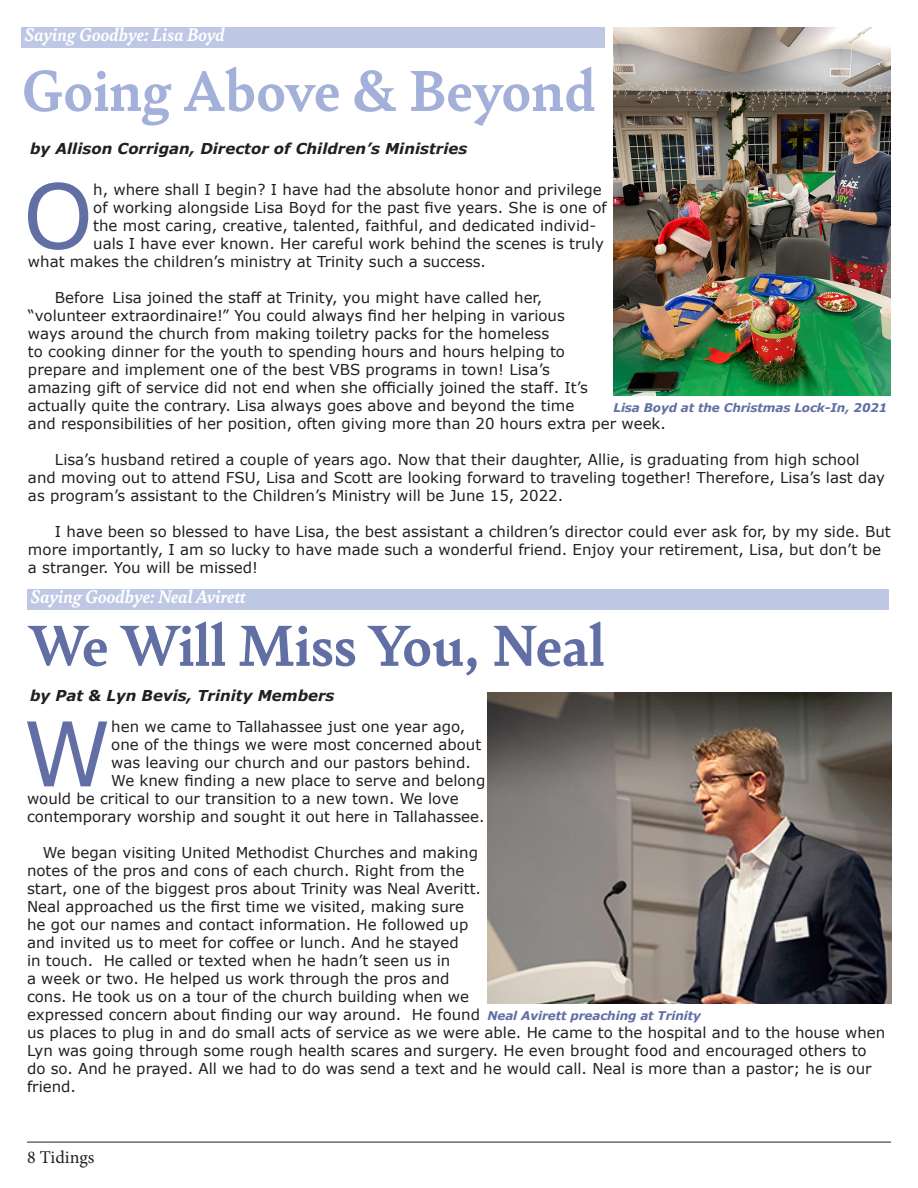
<style>
.page{position:relative;width:918px;height:1188px;background:#fff}
.page>*{position:absolute;margin:0;border:0;box-sizing:border-box;transform-origin:0 0}
.Drop_Cap{font:89.25px "Verdana";color:#616fa4}
.Article_Heading{font:700 61.5px "Bely";color:#616fa4}
.Article_Heading-2{font:700 61.5px "Bely";color:#a3b0d9}
.t1{font:italic 700 19.5px "Bely";color:#fff}
.t2{font:18px "Minion Pro";color:#231f20}
.Normal__Web{font:15px/18px "Verdana";color:#231f20}
.Drop_Cap-2{font:15px "Verdana";color:#231f20}
.t3{font:italic 700 15px "Verdana";color:#231f20}
.t4{font:italic 700 12px "Verdana";letter-spacing:-.01em;color:#616fa4}
</style>
<div class="page">
<hr style="left:27px;top:1142px;width:864px;height:1px;background:#231f20">
<img style="left:613px;top:27px;width:277px;height:369px">
<div style="left:21px;top:27px;width:584px;height:21px;background:#bec7e4"></div>
<div style="left:27px;top:589px;width:862px;height:21px;background:#bec7e4"></div>
<img style="left:488px;top:692px;width:404px;height:312px">
<h3 class="t1" style="left:25px;top:21px;width:202px">Saying Goodbye: Lisa Boyd</h3>
<p class="Article_Heading-2" style="left:21px;top:47px;width:576px">Going Above &amp; Beyond</p>
<p class="t3" style="left:30px;top:137px;width:439px">by Allison Corrigan, Director of Children’s Ministries</p>
<p class="Drop_Cap" style="left:23px;top:155px;width:72px">O</p>
<p class="Drop_Cap-2" style="left:93px;top:179px;width:510px">h, where shall I begin? I have had the absolute honor and privilege</p>
<p class="Drop_Cap-2" style="left:93px;top:197px;width:515px">of working alongside Lisa Boyd for the past five years. She is one of</p>
<p class="Drop_Cap-2" style="left:93px;top:215px;width:504px">the most caring, creative, talented, faithful, and dedicated individ-</p>
<p class="Drop_Cap-2" style="left:93px;top:233px;width:512px">uals I have ever known. Her careful work behind the scenes is truly</p>
<p class="Drop_Cap-2" style="left:28px;top:251px;width:460px">what makes the children’s ministry at Trinity such a success.</p>
<p class="Normal__Web" style="left:28px;top:288px;width:639px;text-indent:27px">Before Lisa joined the staff at Trinity, you might have called her,<br>“volunteer extraordinaire!” You could always find her helping in various<br>ways around the church from making toiletry packs for the homeless<br>to cooking dinner for the youth to spending hours and hours helping to<br>prepare and implement one of the best VBS programs in town! Lisa’s<br>amazing gift of service did not end when she officially joined the staff. It’s<br>actually quite the contrary. Lisa always goes above and beyond the time<br>and responsibilities of her position, often giving more than 20 hours extra per week.</p>
<p class="Normal__Web" style="left:28px;top:450px;width:859px;text-indent:27px">Lisa’s husband retired a couple of years ago. Now that their daughter, Allie, is graduating from high school and moving out to attend FSU, Lisa and Scott are looking forward to traveling together! Therefore, Lisa’s last day as program’s assistant to the Children’s Ministry will be June 15, 2022.</p>
<p class="Normal__Web" style="left:28px;top:522px;width:864px;text-indent:27px">I have been so blessed to have Lisa, the best assistant a children’s director could ever ask for, by my side. But more importantly, I am so lucky to have made such a wonderful friend. Enjoy your retirement, Lisa, but don’t be a stranger. You will be missed!</p>
<p class="t4" style="left:613px;top:399px;width:275px">Lisa Boyd at the Christmas Lock-In, 2021</p>
<h3 class="t1" style="left:31px;top:583px;width:217px">Saying Goodbye: Neal Avirett</h3>
<p class="Article_Heading" style="left:28px;top:602px;width:578px">We Will Miss You, Neal</p>
<p class="t3" style="left:30px;top:685px;width:306px">by Pat &amp; Lyn Bevis, Trinity Members</p>
<p class="Drop_Cap" style="left:23px;top:693px;width:90px">W</p>
<p class="Drop_Cap-2" style="left:111px;top:717px;width:356px">hen we came to Tallahassee just one year ago,</p>
<p class="Drop_Cap-2" style="left:111px;top:735px;width:372px">one of the things we were most concerned about</p>
<p class="Drop_Cap-2" style="left:111px;top:753px;width:361px">was leaving our church and our pastors behind.</p>
<p class="Drop_Cap-2" style="left:111px;top:771px;width:376px">We knew finding a new place to serve and belong</p>
<p class="Drop_Cap-2" style="left:27px;top:789px;width:433px">would be critical to our transition to a new town. We love</p>
<p class="Drop_Cap-2" style="left:27px;top:807px;width:459px">contemporary worship and sought it out here in Tallahassee.</p>
<p class="Normal__Web" style="left:27px;top:844px;width:860px;text-indent:16px">We began visiting United Methodist Churches and making<br>notes of the pros and cons of each church. Right from the<br>start, one of the biggest pros about Trinity was Neal Averitt.<br>Neal approached us the first time we visited, making sure<br>he got our names and contact information. He followed up<br>and invited us to meet for coffee or lunch. And he stayed<br>in touch. He called or texted when he hadn’t seen us in<br>a week or two. He helped us work through the pros and<br>cons. He took us on a tour of the church building when we<br>expressed concern about finding our way around. He found<br>us places to plug in and do small acts of service as we were able. He came to the hospital and to the house when Lyn was going through some rough health scares and surgery. He even brought food and encouraged others to do so. And he prayed. All we had to do was send a text and he would call. Neal is more than a pastor; he is our friend.</p>
<p class="t4" style="left:488px;top:1007px;width:215px">Neal Avirett preaching at Trinity</p>
<p class="t2" style="left:27px;top:1145px;width:69px">8 Tidings</p>
</div>
